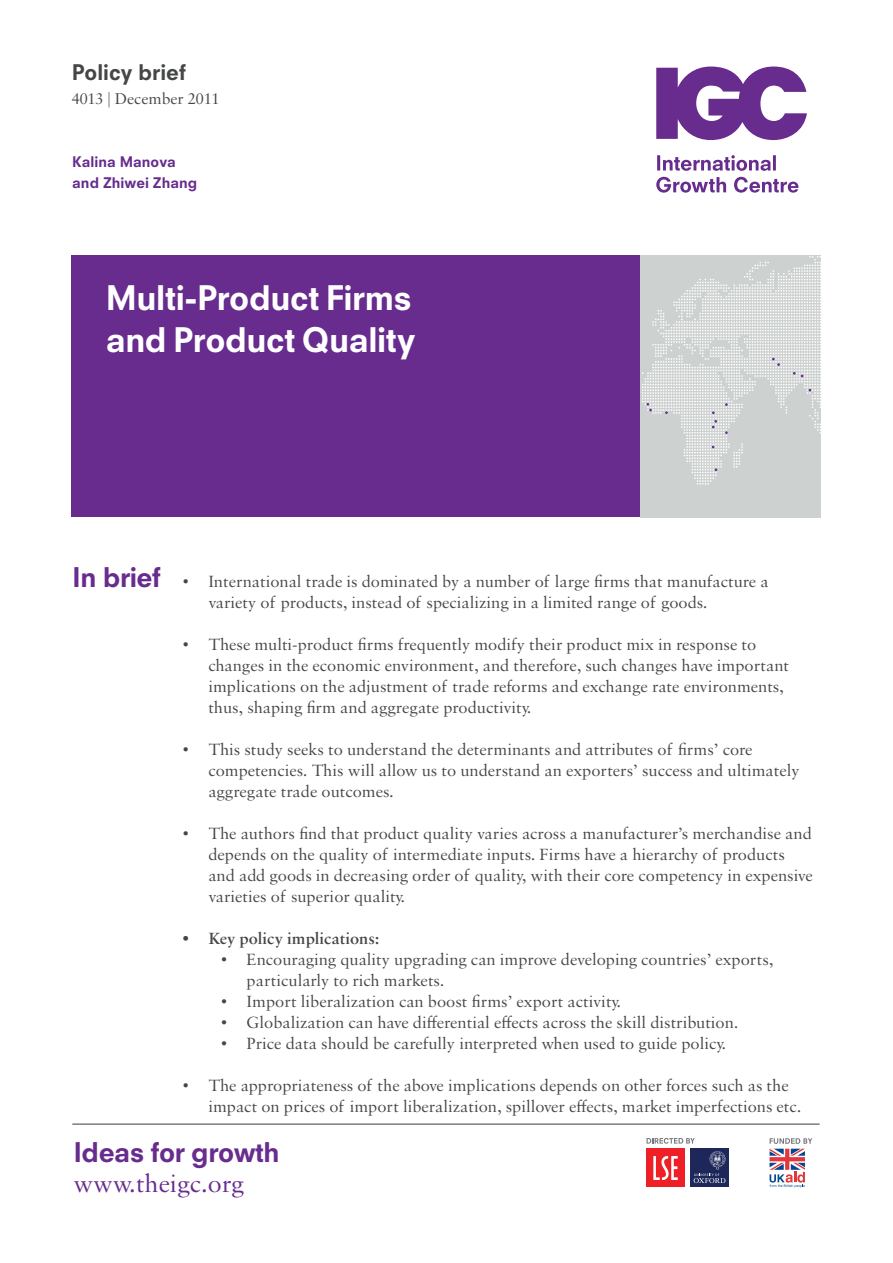
<style>
.page{position:relative;width:893px;height:1263px;background:#fff}
.page>*{position:absolute;margin:0;border:0;box-sizing:border-box;transform-origin:0 0}
.t1{font:800 33px/42px "Neuzeit SLT Std";letter-spacing:-.015em;color:#fff}
.t2{font:800 26.4px "Neuzeit SLT Std";letter-spacing:-.02em;color:#672c8e}
.t3{font:26.4px "Sabon MT Std";color:#672c8e}
.t4{font:800 21px "Neuzeit SLT Std";color:#454647}
.t5{font:17.25px/21px "Sabon MT Std";color:#454647}
.t6{font:600 17.25px "Sabon MT Std";color:#454647}
.t7{font:16.65px "Sabon MT Std";color:#454647}
.t8{font:800 14.25px/21px "Neuzeit SLT Std";color:#672c8e}
</style>
<div class="page">
<svg style="left:646px;top:1138px;width:49px;height:6px"></svg>
<div style="left:646px;top:1148px;width:39px;height:39px;background:#ee2025"></div>
<svg style="left:653px;top:1156px;width:25px;height:24px"></svg>
<div style="left:690px;top:1148px;width:39px;height:39px;background:#1e275a"></div>
<svg style="left:694px;top:1151px;width:31px;height:32px"></svg>
<svg style="left:769px;top:1138px;width:43px;height:50px"></svg>
<div style="left:72px;top:255px;width:570px;height:262px;background:#672c8e"></div>
<svg style="left:656px;top:67px;width:151px;height:73px"></svg>
<svg style="left:656px;top:177px;width:142px;height:16px"></svg>
<svg style="left:657px;top:155px;width:119px;height:16px"></svg>
<hr style="left:72px;top:1124px;width:748px;height:1px;background:#3c3c3d">
<div style="left:641px;top:255px;width:180px;height:262px;background:#cdd1d0"></div>
<svg style="left:642px;top:256px;width:179px;height:229px"></svg>
<p class="t4" style="left:72px;top:59px;width:116px">Policy brief</p>
<p class="t7" style="left:72px;top:88px;width:149px">4013 | December 2011</p>
<p class="t8" style="left:72px;top:151px;width:127px">Kalina Manova and Zhiwei Zhang</p>
<h1 class="t1" style="left:106px;top:276px;width:311px">Multi-Product Firms and Product Quality</h1>
<h2 class="t2" style="left:72px;top:561px;width:90px">In brief</h2>
<p class="t5" style="left:208px;top:571px;width:562px;text-indent:-26px">• International trade is dominated by a number of large firms that manufacture a variety of products, instead of specializing in a limited range of goods.</p>
<p class="t5" style="left:208px;top:634px;width:582px;text-indent:-26px">• These multi-product firms frequently modify their product mix in response to changes in the economic environment, and therefore, such changes have important implications on the adjustment of trade reforms and exchange rate environments, thus, shaping firm and aggregate productivity.</p>
<p class="t5" style="left:208px;top:739px;width:593px;text-indent:-26px">• This study seeks to understand the determinants and attributes of firms’ core competencies. This will allow us to understand an exporters’ success and ultimately aggregate trade outcomes.</p>
<p class="t5" style="left:208px;top:823px;width:606px;text-indent:-26px">• The authors find that product quality varies across a manufacturer’s merchandise and depends on the quality of intermediate inputs. Firms have a hierarchy of products and add goods in decreasing order of quality, with their core competency in expensive varieties of superior quality.</p>
<p class="t6" style="left:183px;top:928px;width:198px">• Key policy implications:</p>
<p class="t5" style="left:247px;top:949px;width:528px;text-indent:-26px">• Encouraging quality upgrading can improve developing countries’ exports, particularly to rich markets.</p>
<p class="t5" style="left:221px;top:991px;width:402px">• Import liberalization can boost firms’ export activity.</p>
<p class="t5" style="left:221px;top:1012px;width:519px">• Globalization can have differential effects across the skill distribution.</p>
<p class="t5" style="left:221px;top:1033px;width:507px">• Price data should be carefully interpreted when used to guide policy.</p>
<p class="t5" style="left:208px;top:1075px;width:594px;text-indent:-26px">• The appropriateness of the above implications depends on other forces such as the impact on prices of import liberalization, spillover effects, market imperfections etc.</p>
<h2 class="t2" style="left:73px;top:1136px;width:208px">Ideas for growth</h2>
<h2 class="t3" style="left:73px;top:1167px;width:172px">www.theigc.org</h2>
</div>
